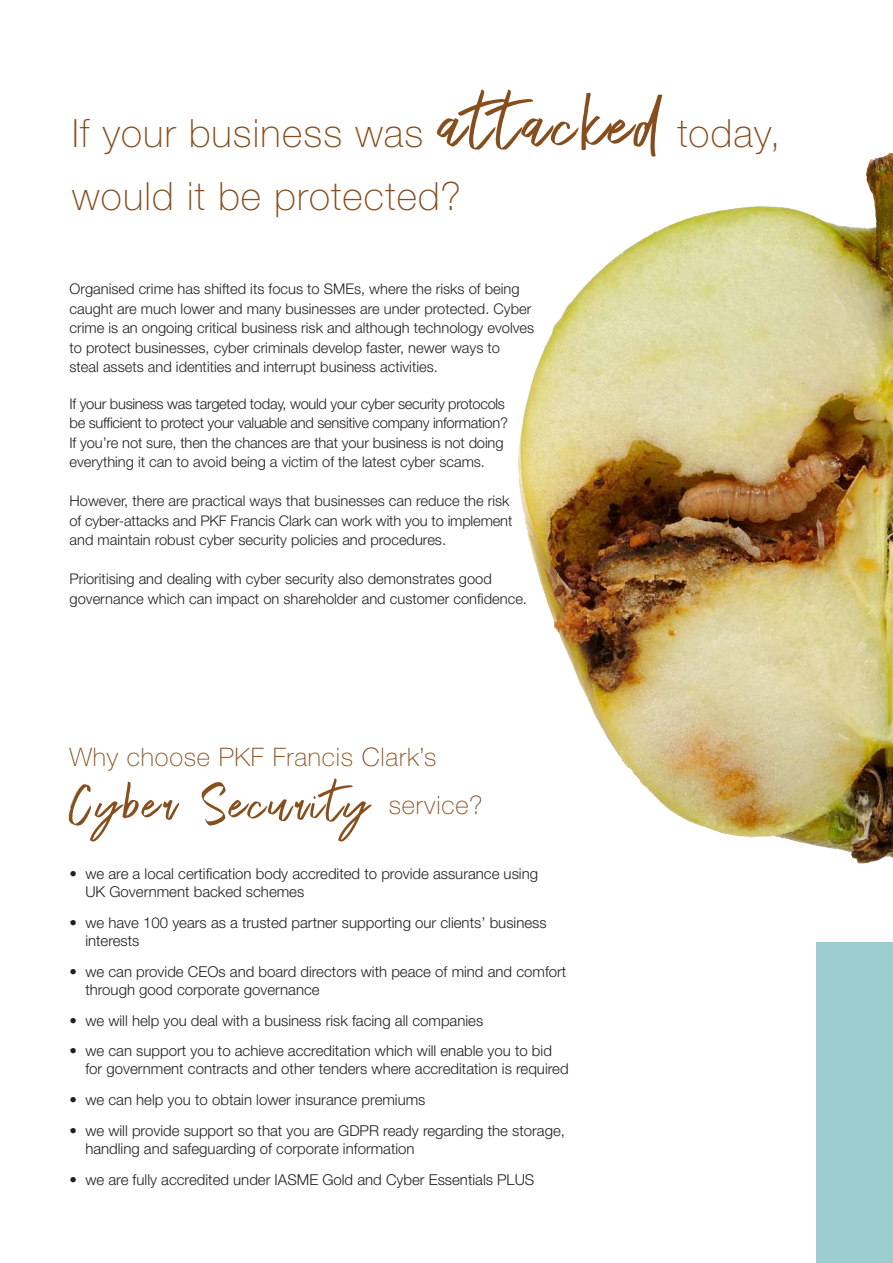
<style>
.page{position:relative;width:893px;height:1263px;background:#fff}
.page>*{position:absolute;margin:0;border:0;box-sizing:border-box;transform-origin:0 0}
.t1{font:54px "Exceptional";letter-spacing:.06em;color:#864f1d}
.t2{font:100 39px/63px "Helvetica Neue LT Std";letter-spacing:.03em;color:#864e1d}
.t3{font:100 25.5px "Helvetica Neue LT Std";letter-spacing:.03em;color:#864f1d}
.t4{font:300 15px/18px "Helvetica Neue LT Std";color:#231f20}
.t5{font:300 14.7px/19.5px "Helvetica Neue LT Std";color:#231f20}
.t6{font:300 14.7px/19.5px "Helvetica Neue LT Std";letter-spacing:-.02em;color:#231f20}
.s1{font-family:"Helvetica Neue LT Std";font-weight:100;font-size:25.5px}
</style>
<div class="page">
<img style="left:518px;top:153px;width:375px;height:711px">
<div style="left:816px;top:942px;width:77px;height:321px;background:#9ccdd0"></div>
<h2 class="t2" style="left:72px;top:102px;width:710px">If your business was <sup>attacked</sup> today, would it be protected?</h2>
<p class="t5" style="left:70px;top:279px;width:466px">Organised crime has shifted its focus to SMEs, where the risks of being caught are much lower and many businesses are under protected. Cyber crime is an ongoing critical business risk and although technology evolves to protect businesses, cyber criminals develop faster, newer ways to<br>steal assets and identities and interrupt business activities.</p>
<p class="t6" style="left:70px;top:394px;width:440px">If your business was targeted today, would your cyber security protocols be sufficient to protect your valuable and sensitive company information?<br>If you’re not sure, then the chances are that your business is not doing everything it can to avoid being a victim of the latest cyber scams.</p>
<p class="t5" style="left:70px;top:491px;width:444px">However, there are practical ways that businesses can reduce the risk of cyber-attacks and PKF Francis Clark can work with you to implement and maintain robust cyber security policies and procedures.</p>
<p class="t5" style="left:70px;top:569px;width:459px">Prioritising and dealing with cyber security also demonstrates good governance which can impact on shareholder and customer confidence.</p>
<h3 class="t3" style="left:70px;top:743px;width:368px">Why choose PKF Francis Clark’s</h3>
<h1 class="t1" style="left:70px;top:764px;width:415px">Cyber Security <span class="s1">service?</span></h1>
<p class="t4" style="left:85px;top:865px;width:454px;text-indent:-16px">• we are a local certification body accredited to provide assurance using<br>UK Government backed schemes</p>
<p class="t4" style="left:85px;top:913px;width:463px;text-indent:-16px">• we have 100 years as a trusted partner supporting our clients’ business interests</p>
<p class="t4" style="left:85px;top:962px;width:483px;text-indent:-16px">• we can provide CEOs and board directors with peace of mind and comfort through good corporate governance</p>
<p class="t4" style="left:70px;top:1011px;width:415px">• we will help you deal with a business risk facing all companies</p>
<p class="t4" style="left:85px;top:1042px;width:485px;text-indent:-16px">• we can support you to achieve accreditation which will enable you to bid for government contracts and other tenders where accreditation is required</p>
<p class="t4" style="left:70px;top:1090px;width:357px">• we can help you to obtain lower insurance premiums</p>
<p class="t4" style="left:85px;top:1121px;width:481px;text-indent:-16px">• we will provide support so that you are GDPR ready regarding the storage, handling and safeguarding of corporate information</p>
<p class="t4" style="left:70px;top:1170px;width:466px">• we are fully accredited under IASME Gold and Cyber Essentials PLUS</p>
</div>
